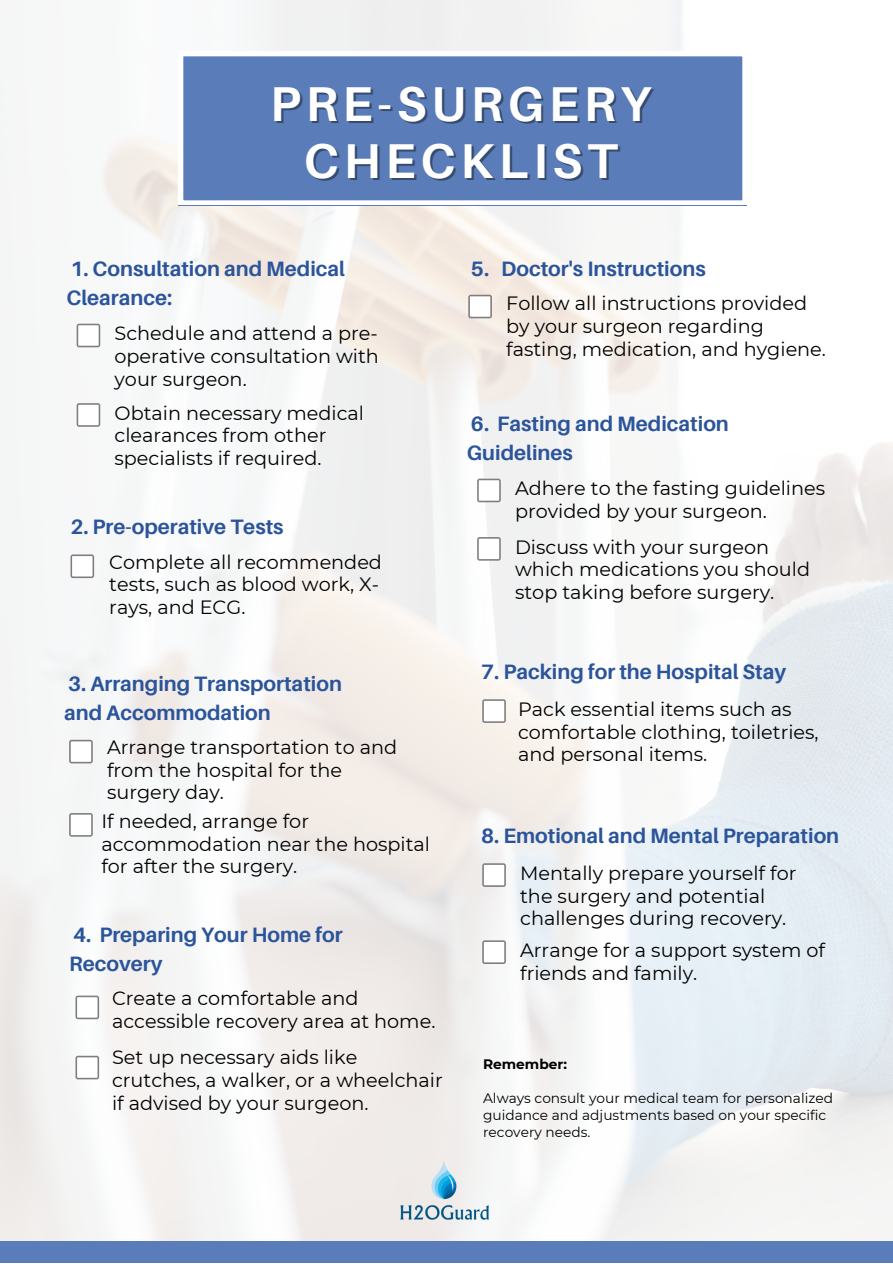
<style>
.page{position:relative;width:893px;height:1264px;background:#fff}
.page>*{position:absolute;margin:0;border:0;box-sizing:border-box;transform-origin:0 0}
.t1{font:700 48.9px/57.3px "Aileron";letter-spacing:.1em;color:#fff;text-align:center}
.t2{font:700 20.85px/28.8px "Aileron";color:#2b549b}
.t3{font:19.2px/22.8px "Montserrat";color:#000}
.t4{font:13.8px/16.8px "Montserrat";color:#000}
.t5{font:700 13.8px "Montserrat";color:#000}
</style>
<div class="page">
<img style="left:0;top:0;width:892px;height:1241px">
<div style="left:0;top:1241px;width:892px;height:21px;background:#5a7db9"></div>
<svg style="left:77px;top:324px;width:23px;height:23px"></svg>
<svg style="left:77px;top:403px;width:23px;height:24px"></svg>
<svg style="left:70px;top:554px;width:24px;height:24px"></svg>
<svg style="left:69px;top:739px;width:24px;height:24px"></svg>
<svg style="left:69px;top:813px;width:24px;height:23px"></svg>
<svg style="left:75px;top:995px;width:24px;height:24px"></svg>
<svg style="left:75px;top:1055px;width:24px;height:24px"></svg>
<svg style="left:468px;top:295px;width:24px;height:23px"></svg>
<svg style="left:179px;top:52px;width:567px;height:153px;background:#6989bf"></svg>
<svg style="left:477px;top:478px;width:23px;height:24px"></svg>
<svg style="left:477px;top:537px;width:23px;height:23px"></svg>
<svg style="left:482px;top:699px;width:24px;height:24px"></svg>
<svg style="left:482px;top:863px;width:24px;height:23px"></svg>
<svg style="left:482px;top:940px;width:24px;height:24px"></svg>
<img style="left:391px;top:1153px;width:111px;height:87px">
<p class="t1" style="left:270px;top:74px;width:382px">PRE-SURGERY<br>CHECKLIST</p>
<p class="t2" style="left:66px;top:254px;width:280px">1. Consultation and Medical<br>Clearance:</p>
<p class="t3" style="left:114px;top:322px;width:266px;text-align:justify">Schedule and attend a pre&shy;operative consultation with your surgeon.</p>
<p class="t3" style="left:114px;top:401px;width:251px">Obtain necessary medical clearances from other specialists if required.</p>
<p class="t2" style="left:70px;top:511px;width:214px">2. Pre-operative Tests</p>
<p class="t3" style="left:109px;top:550px;width:274px">Complete all recommended tests, such as blood work, X&shy;rays, and ECG.</p>
<p class="t2" style="left:64px;top:669px;width:279px">3. Arranging Transportation and Accommodation</p>
<p class="t3" style="left:107px;top:735px;width:291px">Arrange transportation to and from the hospital for the surgery day.</p>
<p class="t3" style="left:101px;top:809px;width:330px">If needed, arrange for accommodation near the hospital for after the surgery.</p>
<p class="t2" style="left:69px;top:920px;width:275px">4. Preparing Your Home for<br>Recovery</p>
<p class="t3" style="left:112px;top:986px;width:325px">Create a comfortable and accessible recovery area at home.</p>
<p class="t3" style="left:112px;top:1046px;width:332px">Set up necessary aids like crutches, a walker, or a wheelchair if advised by your surgeon.</p>
<p class="t2" style="left:471px;top:254px;width:236px">5. Doctor's Instructions</p>
<p class="t3" style="left:506px;top:292px;width:321px">Follow all instructions provided by your surgeon regarding fasting, medication, and hygiene.</p>
<p class="t2" style="left:467px;top:409px;width:263px">6. Fasting and Medication<br>Guidelines</p>
<p class="t3" style="left:515px;top:477px;width:311px">Adhere to the fasting guidelines provided by your surgeon.</p>
<p class="t3" style="left:515px;top:535px;width:296px">Discuss with your surgeon which medications you should stop taking before surgery.</p>
<p class="t2" style="left:481px;top:657px;width:306px">7. Packing for the Hospital Stay</p>
<p class="t3" style="left:518px;top:697px;width:302px">Pack essential items such as comfortable clothing, toiletries, and personal items.</p>
<p class="t2" style="left:481px;top:821px;width:359px">8. Emotional and Mental Preparation</p>
<p class="t3" style="left:520px;top:861px;width:278px">Mentally prepare yourself for the surgery and potential challenges during recovery.</p>
<p class="t3" style="left:520px;top:938px;width:306px">Arrange for a support system of friends and family.</p>
<p class="t5" style="left:483px;top:1055px;width:85px">Remember:</p>
<p class="t4" style="left:483px;top:1089px;width:351px">Always consult your medical team for personalized guidance and adjustments based on your specific recovery needs.</p>
</div>
